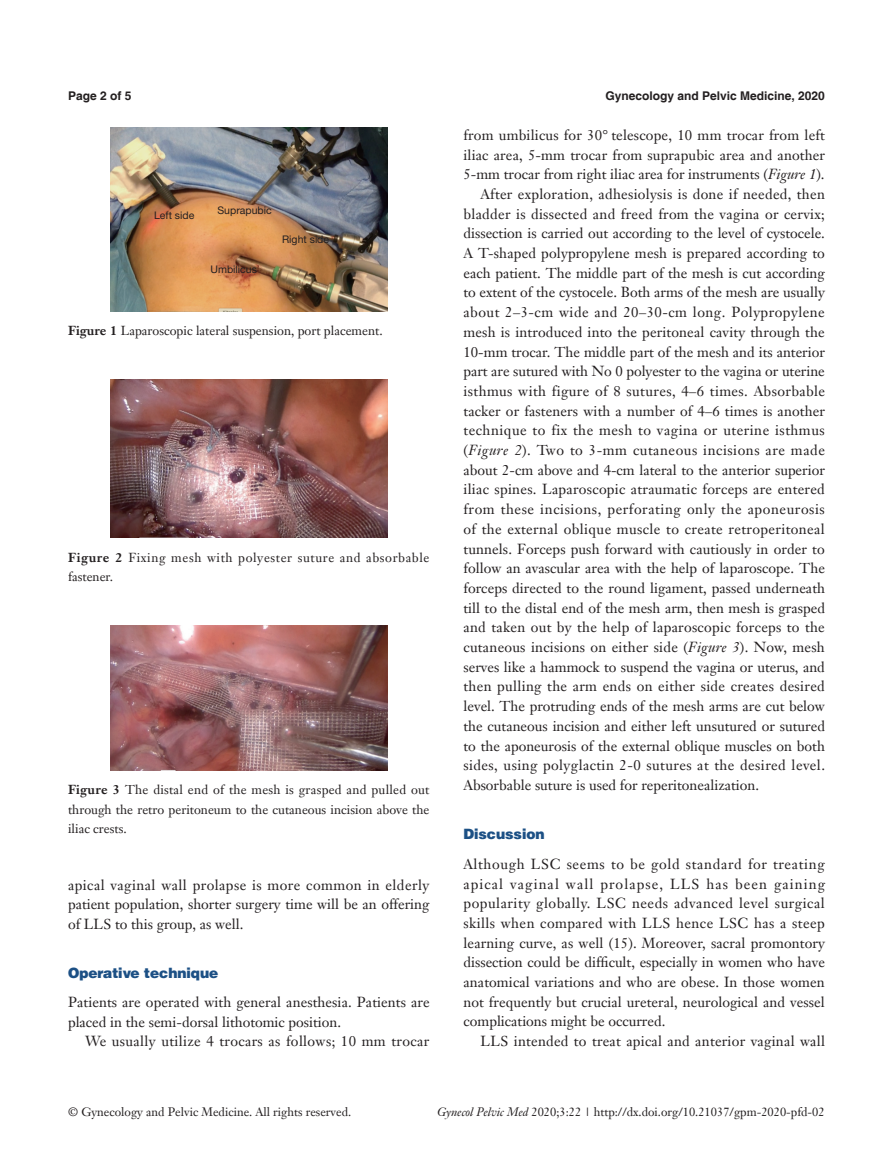
<style>
.page{position:relative;width:893px;height:1170px;background:#fff}
.page>*{position:absolute;margin:0;border:0;box-sizing:border-box;transform-origin:0 0}
.t1{font:14.25px/19.6px "Janson Text LT";color:#231f20;text-align:justify}
.t2{font:14.25px "Janson Text LT";letter-spacing:.025em;color:#231f20}
.t3{font:900 14.25px "Helvetica";color:#1c5085}
.t4{font:12.75px/19.5px "Janson Text LT";color:#231f20;text-align:justify}
.t5{font:12.75px/19.5px "Janson Text LT";letter-spacing:.045em;color:#231f20}
.t6{font:12px "Janson Text LT";color:#231f20}
.t7{font:700 12px "Helvetica";color:#231f20}
.t8{font:10.5px "Helvetica Neue LT Pro";color:#231f20}
.s1{font-weight:700}
.s2{font-style:italic}
</style>
<div class="page">
<img style="left:111px;top:379px;width:276px;height:159px">
<img style="left:111px;top:625px;width:276px;height:145px">
<img style="left:111px;top:128px;width:276px;height:183px">
<p class="t7" style="left:68px;top:88px;width:65px">Page 2 of 5</p>
<p class="t7" style="left:605px;top:88px;width:221px">Gynecology and Pelvic Medicine, 2020</p>
<p class="t8" style="left:154px;top:209px;width:42px">Left side</p>
<p class="t8" style="left:217px;top:203px;width:56px">Suprapubic</p>
<p class="t8" style="left:210px;top:263px;width:48px">Umbilicus</p>
<p class="t8" style="left:282px;top:232px;width:49px">Right side</p>
<p class="t4" style="left:68px;top:321px;width:316px"><span class="s1">Figure 1</span> Laparoscopic lateral suspension, port placement.</p>
<p class="t5" style="left:68px;top:547px;width:363px"><span class="s1">Figure 2</span> Fixing mesh with polyester suture and absorbable fastener.</p>
<p class="t4" style="left:68px;top:780px;width:363px"><span class="s1">Figure 3</span> The distal end of the mesh is grasped and pulled out through the retro peritoneum to the cutaneous incision above the iliac crests.</p>
<p class="t1" style="left:68px;top:875px;width:363px">apical vaginal wall prolapse is more common in elderly patient population, shorter surgery time will be an offering of LLS to this group, as well.</p>
<p class="t3" style="left:68px;top:963px;width:152px">Operative technique</p>
<p class="t1" style="left:68px;top:992px;width:363px">Patients are operated with general anesthesia. Patients are placed in the semi-dorsal lithotomic position.</p>
<p class="t2" style="left:85px;top:1031px;width:346px">We usually utilize 4 trocars as follows; 10 mm trocar</p>
<p class="t1" style="left:463px;top:125px;width:363px">from umbilicus for 30° telescope, 10 mm trocar from left iliac area, 5-mm trocar from suprapubic area and another 5-mm trocar from right iliac area for instruments (<span class="s2">Figure 1</span>).</p>
<p class="t1" style="left:463px;top:184px;width:363px;text-indent:17px">After exploration, adhesiolysis is done if needed, then bladder is dissected and freed from the vagina or cervix; dissection is carried out according to the level of cystocele.<br>A T-shaped polypropylene mesh is prepared according to each patient. The middle part of the mesh is cut according to extent of the cystocele. Both arms of the mesh are usually about 2–3-cm wide and 20–30-cm long. Polypropylene mesh is introduced into the peritoneal cavity through the 10-mm trocar. The middle part of the mesh and its anterior part are sutured with No 0 polyester to the vagina or uterine isthmus with figure of 8 sutures, 4–6 times. Absorbable tacker or fasteners with a number of 4–6 times is another technique to fix the mesh to vagina or uterine isthmus (<span class="s2">Figure 2</span>). Two to 3-mm cutaneous incisions are made about 2-cm above and 4-cm lateral to the anterior superior iliac spines. Laparoscopic atraumatic forceps are entered from these incisions, perforating only the aponeurosis of the external oblique muscle to create retroperitoneal tunnels. Forceps push forward with cautiously in order to follow an avascular area with the help of laparoscope. The forceps directed to the round ligament, passed underneath till to the distal end of the mesh arm, then mesh is grasped and taken out by the help of laparoscopic forceps to the cutaneous incisions on either side (<span class="s2">Figure 3</span>). Now, mesh serves like a hammock to suspend the vagina or uterus, and then pulling the arm ends on either side creates desired level. The protruding ends of the mesh arms are cut below the cutaneous incision and either left unsutured or sutured to the aponeurosis of the external oblique muscles on both sides, using polyglactin 2-0 sutures at the desired level.<br>Absorbable suture is used for reperitonealization.</p>
<p class="t3" style="left:463px;top:824px;width:83px">Discussion</p>
<p class="t1" style="left:463px;top:853px;width:363px">Although LSC seems to be gold standard for treating apical vaginal wall prolapse, LLS has been gaining popularity globally. LSC needs advanced level surgical skills when compared with LLS hence LSC has a steep learning curve, as well (15). Moreover, sacral promontory dissection could be difficult, especially in women who have anatomical variations and who are obese. In those women not frequently but crucial ureteral, neurological and vessel complications might be occurred.</p>
<p class="t1" style="left:480px;top:1031px;width:346px">LLS intended to treat apical and anterior vaginal wall</p>
<p class="t6" style="left:68px;top:1104px;width:284px">© Gynecology and Pelvic Medicine. All rights reserved.</p>
<p class="t6" style="left:437px;top:1104px;width:389px"><span class="s2">Gynecol Pelvic Med</span> 2020;3:22 | http://dx.doi.org/10.21037/gpm-2020-pfd-02</p>
</div>
